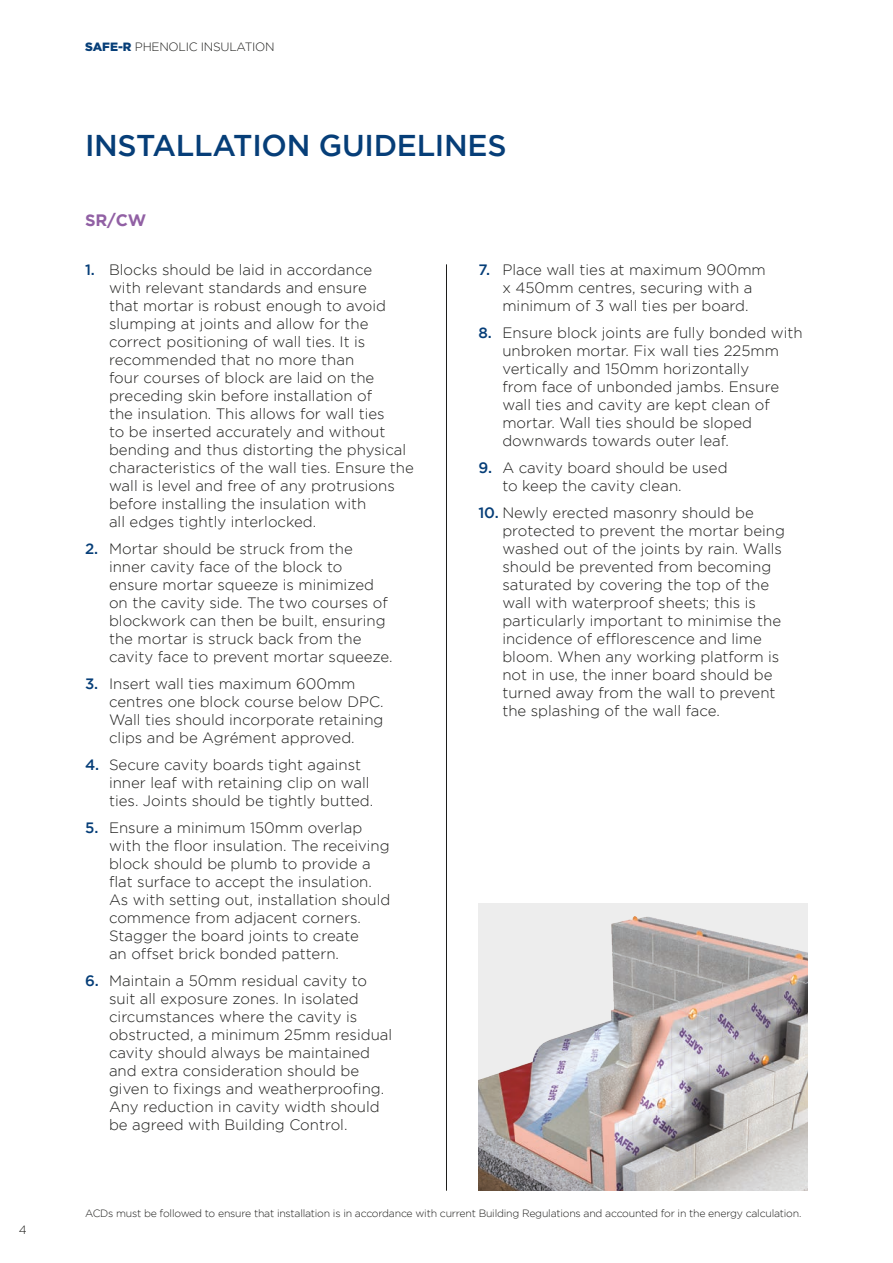
<style>
.page{position:relative;width:893px;height:1263px;background:#fff}
.page>*{position:absolute;margin:0;border:0;box-sizing:border-box;transform-origin:0 0}
.t1{font:500 30px "Gotham";letter-spacing:-.01em;color:#063e78}
.t2{font:700 16.5px "Gotham";color:#9160a4}
.t3{font:300 15px/18px "Gotham";color:#1d1d1b}
.t4{font:300 12px "Gotham";letter-spacing:-.02em;color:#1d1d1b}
.t5{font:300 10.5px "Gotham";letter-spacing:-.02em;color:#1d1d1b}
.s1{font-weight:900;color:#063e78}
.s2{font-weight:500;color:#063e78}
</style>
<div class="page">
<div style="left:478px;top:904px;width:330px;height:287px;background:#ededed"></div>
<img style="left:478px;top:916px;width:330px;height:275px">
<hr style="left:446px;top:264px;width:1px;height:927px;background:#1d1d1b">
<p class="t4" style="left:19px;top:1223px;width:9px">4</p>
<p class="t4" style="left:85px;top:40px;width:191px"><span class="s1">SAFE-R</span> PHENOLIC INSULATION</p>
<h1 class="t1" style="left:85px;top:128px;width:423px">INSTALLATION GUIDELINES</h1>
<p class="t2" style="left:85px;top:210px;width:63px">SR/CW</p>
<p class="t3" style="left:109px;top:261px;width:306px;text-indent:-24px"><span class="s2">1.</span> Blocks should be laid in accordance<br>with relevant standards and ensure<br>that mortar is robust enough to avoid slumping at joints and allow for the correct positioning of wall ties. It is recommended that no more than<br>four courses of block are laid on the preceding skin before installation of<br>the insulation. This allows for wall ties<br>to be inserted accurately and without bending and thus distorting the physical characteristics of the wall ties. Ensure the wall is level and free of any protrusions before installing the insulation with<br>all edges tightly interlocked.</p>
<p class="t3" style="left:109px;top:540px;width:285px;text-indent:-24px"><span class="s2">2.</span> Mortar should be struck from the inner cavity face of the block to ensure mortar squeeze is minimized on the cavity side. The two courses of blockwork can then be built, ensuring the mortar is struck back from the cavity face to prevent mortar squeeze.</p>
<p class="t3" style="left:109px;top:675px;width:276px;text-indent:-24px"><span class="s2">3.</span> Insert wall ties maximum 600mm centres one block course below DPC.<br>Wall ties should incorporate retaining clips and be Agrément approved.</p>
<p class="t3" style="left:109px;top:756px;width:266px;text-indent:-24px"><span class="s2">4.</span> Secure cavity boards tight against inner leaf with retaining clip on wall ties. Joints should be tightly butted.</p>
<p class="t3" style="left:109px;top:819px;width:283px;text-indent:-24px"><span class="s2">5.</span> Ensure a minimum 150mm overlap with the floor insulation. The receiving block should be plumb to provide a flat surface to accept the insulation.<br>As with setting out, installation should commence from adjacent corners.<br>Stagger the board joints to create<br>an offset brick bonded pattern.</p>
<p class="t3" style="left:109px;top:972px;width:285px;text-indent:-24px"><span class="s2">6.</span> Maintain a 50mm residual cavity to suit all exposure zones. In isolated circumstances where the cavity is obstructed, a minimum 25mm residual cavity should always be maintained and extra consideration should be given to fixings and weatherproofing.<br>Any reduction in cavity width should be agreed with Building Control.</p>
<p class="t3" style="left:502px;top:261px;width:265px;text-indent:-24px"><span class="s2">7.</span> Place wall ties at maximum 900mm x 450mm centres, securing with a minimum of 3 wall ties per board.</p>
<p class="t3" style="left:502px;top:324px;width:302px;text-indent:-24px"><span class="s2">8.</span> Ensure block joints are fully bonded with unbroken mortar. Fix wall ties 225mm vertically and 150mm horizontally<br>from face of unbonded jambs. Ensure wall ties and cavity are kept clean of mortar. Wall ties should be sloped downwards towards outer leaf.</p>
<p class="t3" style="left:502px;top:459px;width:227px;text-indent:-24px"><span class="s2">9.</span> A cavity board should be used to keep the cavity clean.</p>
<p class="t3" style="left:502px;top:504px;width:284px;text-indent:-24px"><span class="s2">10.</span> Newly erected masonry should be protected to prevent the mortar being washed out of the joints by rain. Walls should be prevented from becoming saturated by covering the top of the wall with waterproof sheets; this is particularly important to minimise the incidence of efflorescence and lime bloom. When any working platform is not in use, the inner board should be turned away from the wall to prevent the splashing of the wall face.</p>
<p class="t5" style="left:85px;top:1208px;width:718px">ACDs must be followed to ensure that installation is in accordance with current Building Regulations and accounted for in the energy calculation.</p>
</div>
